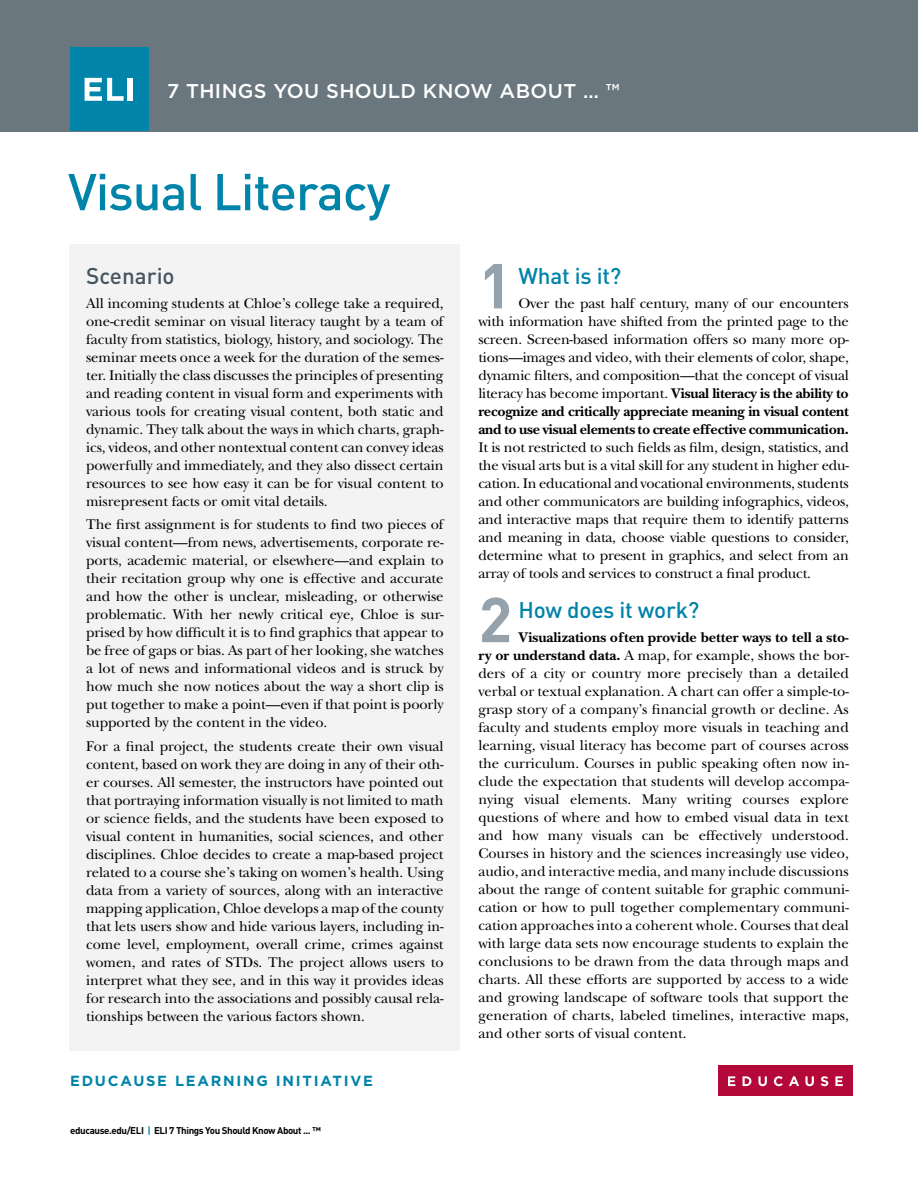
<style>
.page{position:relative;width:918px;height:1188px;background:#fff}
.page>*{position:absolute;margin:0;border:0;box-sizing:border-box;transform-origin:0 0}
.t1{font:700 62.4px "DINOT";color:#95a2ac}
.t2{font:500 51px "DINOT";letter-spacing:-.02em;color:#0084a9}
.t3{font:500 22.5px "DINOT";letter-spacing:-.01em;color:#0083a9}
.t4{font:500 22.5px "DINOT";color:#455560}
.t5{font:500 19.95px "Gotham";letter-spacing:.02em;color:#fff}
.t6{font:14.7px/18px "New Baskerville Std";letter-spacing:-.005em;color:#000;text-align:justify}
.t7{font:700 14.7px "Gotham";letter-spacing:.12em;color:#0084a9}
.t8{font:700 9.75px "DINOT";letter-spacing:-.04em;color:#000}
.s1{color:#0084a9}
.s2{font-weight:700}
</style>
<div class="page">
<div style="left:70px;top:244px;width:390px;height:807px;background:#f3f3f3"></div>
<div style="left:0;top:0;width:918px;height:131px;background:#6a777f"></div>
<div style="left:70px;top:47px;width:78px;height:84px;background:#0084a9"></div>
<svg style="left:85px;top:78px;width:39px;height:23px"></svg>
<div style="left:128px;top:78px;width:5px;height:23px;background:#fff"></div>
<div style="left:718px;top:1066px;width:135px;height:30px;background:#b30838"></div>
<svg style="left:728px;top:1076px;width:115px;height:10px"></svg>
<h3 class="t5" style="left:167px;top:78px;width:454px">7 THINGS YOU SHOULD KNOW ABOUT … ™</h3>
<h2 class="t2" style="left:68px;top:159px;width:324px">Visual Literacy</h2>
<h3 class="t4" style="left:86px;top:262px;width:90px">Scenario</h3>
<p class="t6" style="left:86px;top:294px;width:359px">All incoming students at Chloe’s college take a required, one-credit seminar on visual literacy taught by a team of faculty from statistics, biology, history, and sociology. The seminar meets once a week for the duration of the semes&shy;ter. Initially the class discusses the principles of presenting and reading content in visual form and experiments with various tools for creating visual content, both static and dynamic. They talk about the ways in which charts, graph&shy;ics, videos, and other nontextual content can convey ideas powerfully and immediately, and they also dissect certain resources to see how easy it can be for visual content to misrepresent facts or omit vital details.</p>
<p class="t6" style="left:86px;top:515px;width:359px">The first assignment is for students to find two pieces of visual content—from news, advertisements, corporate re&shy;ports, academic material, or elsewhere—and explain to their recitation group why one is effective and accurate and how the other is unclear, misleading, or otherwise problematic. With her newly critical eye, Chloe is sur&shy;prised by how difficult it is to find graphics that appear to be free of gaps or bias. As part of her looking, she watches a lot of news and informational videos and is struck by how much she now notices about the way a short clip is put together to make a point—even if that point is poorly supported by the content in the video.</p>
<p class="t6" style="left:86px;top:737px;width:359px">For a final project, the students create their own visual content, based on work they are doing in any of their oth&shy;er courses. All semester, the instructors have pointed out that portraying information visually is not limited to math or science fields, and the students have been exposed to visual content in humanities, social sciences, and other disciplines. Chloe decides to create a map-based project related to a course she’s taking on women’s health. Using data from a variety of sources, along with an interactive mapping application, Chloe develops a map of the county that lets users show and hide various layers, including in&shy;come level, employment, overall crime, crimes against women, and rates of STDs. The project allows users to interpret what they see, and in this way it provides ideas for research into the associations and possibly causal rela&shy;tionships between the various factors shown.</p>
<p class="t7" style="left:70px;top:1071px;width:304px">EDUCAUSE LEARNING INITIATIVE</p>
<p class="t8" style="left:70px;top:1124px;width:252px">educause.edu/ELI <span class="s1">|</span> ELI 7 Things You Should Know About ... ™</p>
<h1 class="t1" style="left:478px;top:245px;width:35px">1</h1>
<h3 class="t3" style="left:519px;top:262px;width:104px">What is it?</h3>
<p class="t6" style="left:478px;top:294px;width:372px;text-indent:40px">Over the past half century, many of our encounters with information have shifted from the printed page to the screen. Screen-based information offers so many more op&shy;tions—images and video, with their elements of color, shape, dynamic filters, and composition—that the concept of visual literacy has become important. <span class="s2">Visual literacy is the ability to recognize and critically appreciate meaning in visual content and to use visual elements to create effective communication.</span></p>
<p class="t6" style="left:478px;top:438px;width:372px">It is not restricted to such fields as film, design, statistics, and the visual arts but is a vital skill for any student in higher edu&shy;cation. In educational and vocational environments, students and other communicators are building infographics, videos, and interactive maps that require them to identify patterns and meaning in data, choose viable questions to consider, determine what to present in graphics, and select from an array of tools and services to construct a final product.</p>
<h1 class="t1" style="left:478px;top:579px;width:35px">2</h1>
<h3 class="t3" style="left:519px;top:596px;width:182px">How does it work?</h3>
<p class="t6" style="left:478px;top:628px;width:372px;text-indent:40px"><span class="s2">Visualizations often provide better ways to tell a sto&shy;ry or understand data.</span> A map, for example, shows the bor&shy;ders of a city or country more precisely than a detailed verbal or textual explanation. A chart can offer a simple-to&shy;grasp story of a company’s financial growth or decline. As faculty and students employ more visuals in teaching and learning, visual literacy has become part of courses across the curriculum. Courses in public speaking often now in&shy;clude the expectation that students will develop accompa&shy;nying visual elements. Many writing courses explore questions of where and how to embed visual data in text and how many visuals can be effectively understood.<br>Courses in history and the sciences increasingly use video, audio, and interactive media, and many include discussions about the range of content suitable for graphic communi&shy;cation or how to pull together complementary communi&shy;cation approaches into a coherent whole. Courses that deal with large data sets now encourage students to explain the conclusions to be drawn from the data through maps and charts. All these efforts are supported by access to a wide and growing landscape of software tools that support the generation of charts, labeled timelines, interactive maps, and other sorts of visual content.</p>
</div>
